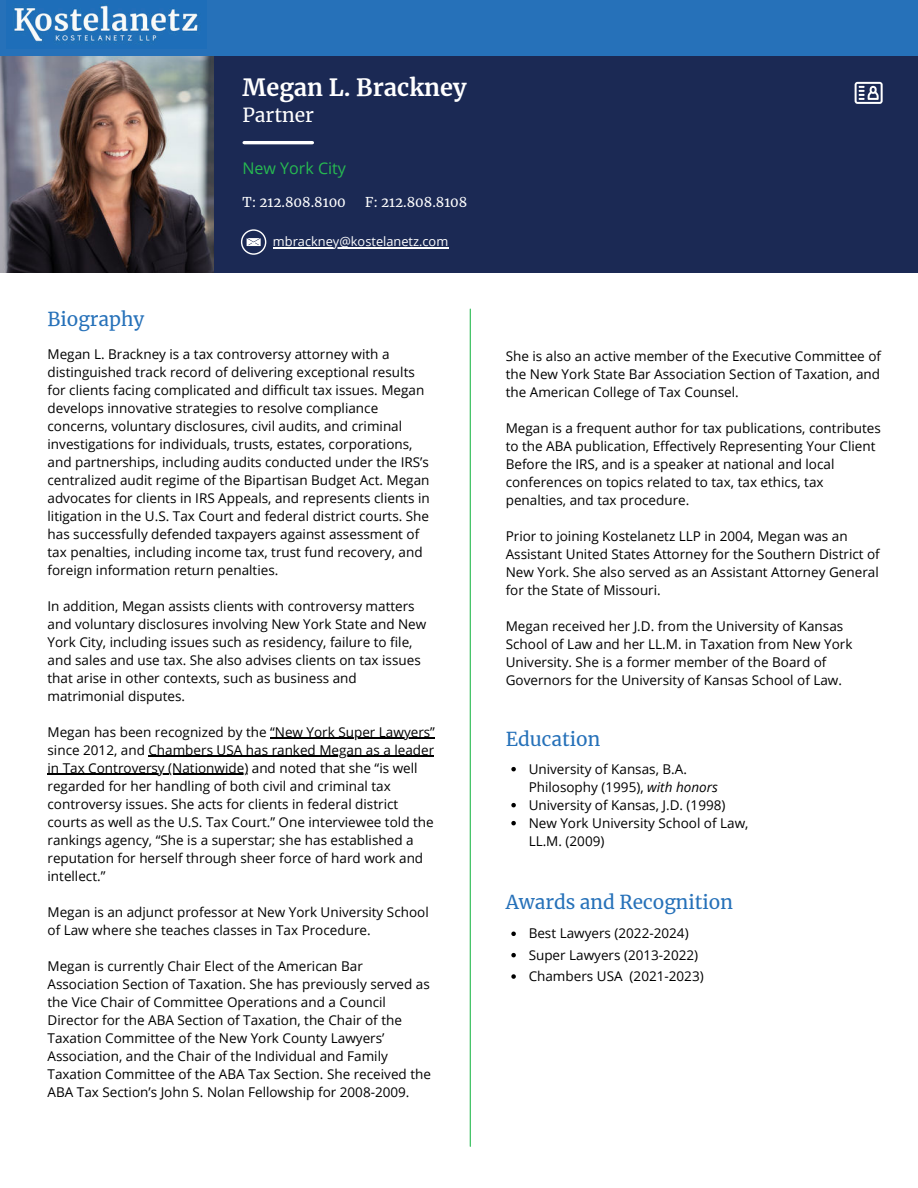
<style>
.page{position:relative;width:918px;height:1188px;background:#fff}
.page>*{position:absolute;margin:0;border:0;box-sizing:border-box;transform-origin:0 0}
.t1{font:700 23.55px "Merriweather";color:#fff}
.t2{font:19.2px "Merriweather";color:#fff}
.t3{font:18.9px "Merriweather";color:#2671b9}
.t4{font:16.05px "Open Sans";color:#27ba51}
.t5{font:13.5px/18px "Open Sans";color:#000}
.t6{font:13.5px "Merriweather";color:#fff}
.t7{font:12.75px "Open Sans";color:#fff}
.s1{font-style:italic}
</style>
<div class="page">
<img style="left:0;top:56px;width:215px;height:217px">
<div style="left:215px;top:56px;width:703px;height:216px;background:#1b2954"></div>
<hr style="left:244px;top:141px;width:68px;height:3px;background:#fff">
<svg style="left:241px;top:229px;width:25px;height:26px"></svg>
<svg style="left:855px;top:82px;width:28px;height:22px"></svg>
<div style="left:0;top:0;width:918px;height:56px;background:#2671b9"></div>
<hr style="left:470px;top:309px;width:1px;height:837px;background:#27ba51">
<img style="left:12px;top:3px;width:188px;height:42px">
<svg style="left:273px;top:247px;width:20px;height:1px"></svg>
<hr style="left:293px;top:247px;width:155px;height:1px;background:#fff">
<hr style="left:270px;top:738px;width:165px;height:1px;background:#000">
<hr style="left:148px;top:756px;width:286px;height:1px;background:#000">
<hr style="left:48px;top:774px;width:200px;height:1px;background:#000">
<svg style="left:511px;top:767px;width:5px;height:4px"></svg>
<svg style="left:511px;top:803px;width:5px;height:4px"></svg>
<svg style="left:511px;top:821px;width:5px;height:4px"></svg>
<svg style="left:511px;top:932px;width:5px;height:4px"></svg>
<svg style="left:511px;top:953px;width:5px;height:4px"></svg>
<svg style="left:511px;top:974px;width:5px;height:5px"></svg>
<h3 class="t3" style="left:48px;top:306px;width:98px">Biography</h3>
<h1 class="t1" style="left:243px;top:71px;width:225px">Megan L. Brackney</h1>
<h2 class="t2" style="left:242px;top:102px;width:73px">Partner</h2>
<p class="t4" style="left:242px;top:157px;width:105px">New York City</p>
<p class="t6" style="left:242px;top:193px;width:105px">T: 212.808.8100</p>
<p class="t6" style="left:365px;top:193px;width:104px">F: 212.808.8108</p>
<p class="t7" style="left:273px;top:233px;width:177px">mbrackney@kostelanetz.com</p>
<p class="t5" style="left:48px;top:344px;width:384px">Megan L. Brackney is a tax controversy attorney with a distinguished track record of delivering exceptional results for clients facing complicated and difficult tax issues. Megan develops innovative strategies to resolve compliance concerns, voluntary disclosures, civil audits, and criminal investigations for individuals, trusts, estates, corporations, and partnerships, including audits conducted under the IRS’s centralized audit regime of the Bipartisan Budget Act. Megan advocates for clients in IRS Appeals, and represents clients in litigation in the U.S. Tax Court and federal district courts. She has successfully defended taxpayers against assessment of tax penalties, including income tax, trust fund recovery, and foreign information return penalties.</p>
<p class="t5" style="left:48px;top:596px;width:380px">In addition, Megan assists clients with controversy matters and voluntary disclosures involving New York State and New York City, including issues such as residency, failure to file, and sales and use tax. She also advises clients on tax issues that arise in other contexts, such as business and matrimonial disputes.</p>
<p class="t5" style="left:48px;top:722px;width:389px">Megan has been recognized by the “New York Super Lawyers” since 2012, and Chambers USA has ranked Megan as a leader in Tax Controversy (Nationwide) and noted that she “is well regarded for her handling of both civil and criminal tax controversy issues. She acts for clients in federal district courts as well as the U.S. Tax Court.” One interviewee told the rankings agency, “She is a superstar; she has established a reputation for herself through sheer force of hard work and intellect.”</p>
<p class="t5" style="left:48px;top:902px;width:383px">Megan is an adjunct professor at New York University School of Law where she teaches classes in Tax Procedure.</p>
<p class="t5" style="left:48px;top:956px;width:385px">Megan is currently Chair Elect of the American Bar Association Section of Taxation. She has previously served as the Vice Chair of Committee Operations and a Council Director for the ABA Section of Taxation, the Chair of the Taxation Committee of the New York County Lawyers’ Association, and the Chair of the Individual and Family Taxation Committee of the ABA Tax Section. She received the ABA Tax Section’s John S. Nolan Fellowship for 2008-2009.</p>
<p class="t5" style="left:506px;top:347px;width:377px;text-align:justify">She is also an active member of the Executive Committee of the New York State Bar Association Section of Taxation, and the American College of Tax Counsel.</p>
<p class="t5" style="left:506px;top:419px;width:377px">Megan is a frequent author for tax publications, contributes to the ABA publication, Effectively Representing Your Client Before the IRS, and is a speaker at national and local conferences on topics related to tax, tax ethics, tax penalties, and tax procedure.</p>
<p class="t5" style="left:506px;top:527px;width:376px">Prior to joining Kostelanetz LLP in 2004, Megan was an Assistant United States Attorney for the Southern District of New York. She also served as an Assistant Attorney General for the State of Missouri.</p>
<p class="t5" style="left:506px;top:617px;width:348px">Megan received her J.D. from the University of Kansas School of Law and her LL.M. in Taxation from New York University. She is a former member of the Board of Governors for the University of Kansas School of Law.</p>
<h3 class="t3" style="left:506px;top:726px;width:96px">Education</h3>
<p class="t5" style="left:529px;top:759px;width:221px">University of Kansas, B.A.<br>Philosophy (1995), <span class="s1">with honors<br></span>University of Kansas, J.D. (1998)<br>New York University School of Law,<br>LL.M. (2009)</p>
<h3 class="t3" style="left:506px;top:889px;width:229px">Awards and Recognition</h3>
<p class="t5" style="left:529px;top:922px;width:177px;line-height:21.3px">Best Lawyers (2022-2024)<br>Super Lawyers (2013-2022)<br>Chambers USA (2021-2023)</p>
</div>
